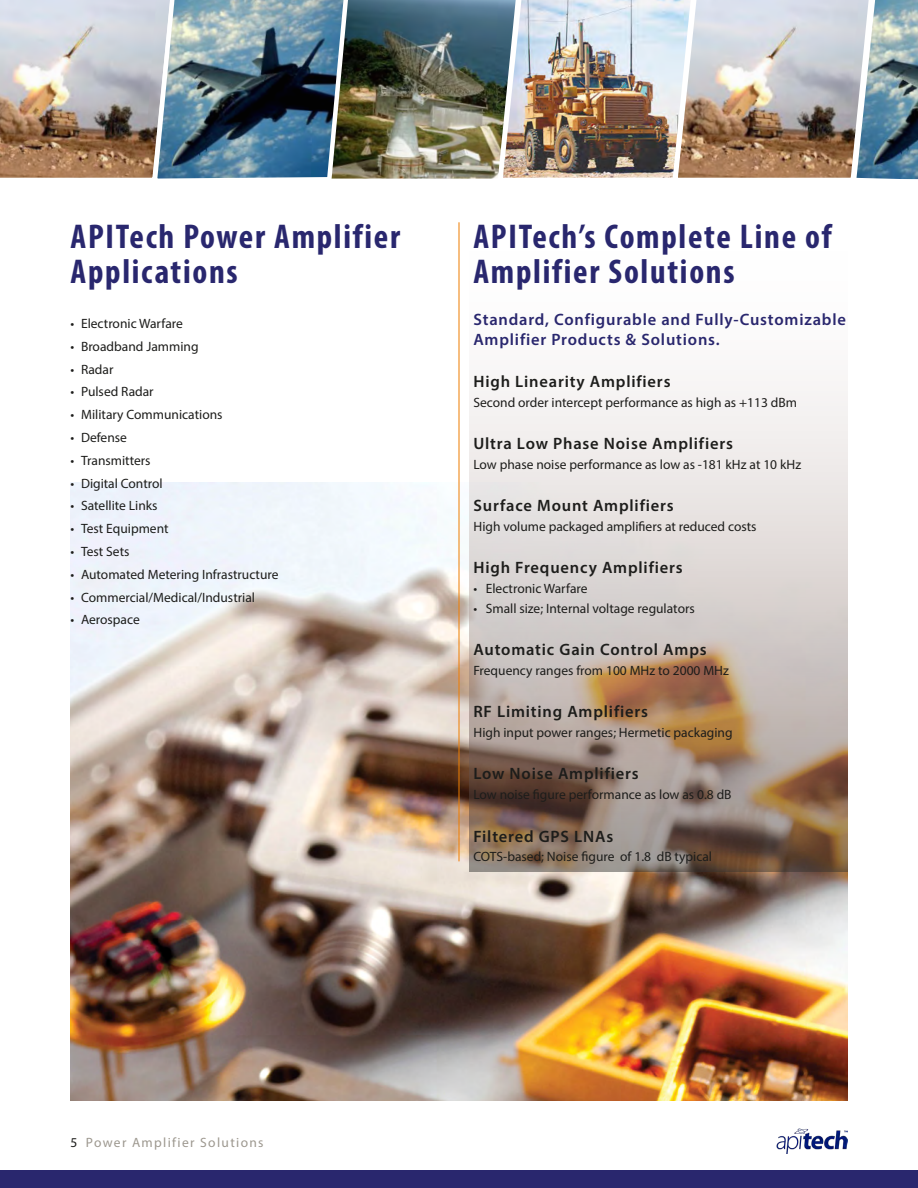
<style>
.page{position:relative;width:918px;height:1188px;background:#fff}
.page>*{position:absolute;margin:0;border:0;box-sizing:border-box;transform-origin:0 0}
.t1{font:700 condensed 34.5px/34.5px "Myriad Pro";letter-spacing:.05em;color:#29276e}
.t2{font:600 16.5px "Myriad Pro";letter-spacing:.05em;color:#1d1d1b}
.t3{font:600 16.5px/19.8px "Myriad Pro";letter-spacing:.05em;color:#29276e}
.t4{font:13.5px "Myriad Pro";color:#1d1d1b}
.t5{font:13.5px "Myriad Pro";letter-spacing:.1em;color:#9d988f}
.s1{color:#1d1d1b}
</style>
<div class="page">
<img style="left:776px;top:1129px;width:72px;height:25px">
<div style="left:0;top:1170px;width:918px;height:18px;background:#29276e"></div>
<img style="left:0;top:0;width:918px;height:180px">
<img style="left:71px;top:483px;width:777px;height:618px">
<svg style="left:469px;top:386px;width:379px;height:485px;background:#c4b7af"></svg>
<hr style="left:459px;top:222px;width:1px;height:639px;background:#ef7d00">
<h1 class="t1" style="left:71px;top:219px;width:331px">APITech Power Amplifier<br>Applications</h1>
<p class="t4" style="left:71px;top:315px;width:114px">• Electronic Warfare</p>
<p class="t4" style="left:71px;top:338px;width:130px">• Broadband Jamming</p>
<p class="t4" style="left:71px;top:361px;width:44px">• Radar</p>
<p class="t4" style="left:71px;top:384px;width:85px">• Pulsed Radar</p>
<p class="t4" style="left:71px;top:406px;width:154px">• Military Communications</p>
<p class="t4" style="left:71px;top:429px;width:58px">• Defense</p>
<p class="t4" style="left:71px;top:452px;width:82px">• Transmitters</p>
<p class="t4" style="left:71px;top:475px;width:94px">• Digital Control</p>
<p class="t4" style="left:71px;top:498px;width:89px">• Satellite Links</p>
<p class="t4" style="left:71px;top:520px;width:100px">• Test Equipment</p>
<p class="t4" style="left:71px;top:543px;width:61px">• Test Sets</p>
<p class="t4" style="left:71px;top:566px;width:210px">• Automated Metering Infrastructure</p>
<p class="t4" style="left:71px;top:589px;width:186px">• Commercial/Medical/Industrial</p>
<p class="t4" style="left:71px;top:612px;width:71px">• Aerospace</p>
<h1 class="t1" style="left:473px;top:219px;width:360px">APITech’s Complete Line of<br>Amplifier Solutions</h1>
<p class="t3" style="left:473px;top:309px;width:374px">Standard, Configurable and Fully-Customizable<br>Amplifier Products &amp; Solutions.</p>
<h4 class="t2" style="left:473px;top:371px;width:199px">High Linearity Amplifiers</h4>
<p class="t4" style="left:473px;top:394px;width:325px">Second order intercept performance as high as +113 dBm</p>
<h4 class="t2" style="left:473px;top:433px;width:261px">Ultra Low Phase Noise Amplifiers</h4>
<p class="t4" style="left:473px;top:456px;width:329px">Low phase noise performance as low as -181 kHz at 10 kHz</p>
<h4 class="t2" style="left:473px;top:495px;width:202px">Surface Mount Amplifiers</h4>
<p class="t4" style="left:473px;top:518px;width:285px">High volume packaged amplifers at reduced costs</p>
<h4 class="t2" style="left:473px;top:557px;width:211px">High Frequency Amplifiers</h4>
<p class="t4" style="left:473px;top:580px;width:116px">• Electronic Warfare</p>
<p class="t4" style="left:473px;top:600px;width:223px">• Small size; Internal voltage regulators</p>
<h4 class="t2" style="left:473px;top:639px;width:235px">Automatic Gain Control Amps</h4>
<p class="t4" style="left:473px;top:662px;width:257px">Frequency ranges from 100 MHz to 2000 MHz</p>
<h4 class="t2" style="left:473px;top:701px;width:176px">RF Limiting Amplifiers</h4>
<p class="t4" style="left:473px;top:724px;width:261px">High input power ranges; Hermetic packaging</p>
<h4 class="t2" style="left:473px;top:763px;width:167px">Low Noise Amplifiers</h4>
<p class="t4" style="left:473px;top:786px;width:260px">Low noise fgure performance as low as 0.8 dB</p>
<h4 class="t2" style="left:473px;top:826px;width:141px">Filtered GPS LNAs</h4>
<p class="t4" style="left:473px;top:849px;width:240px">COTS-based; Noise fgure of 1.8 dB typical</p>
<p class="t5" style="left:70px;top:1134px;width:195px"><span class="s1">5</span> Power A mplifier S olutions</p>
</div>
